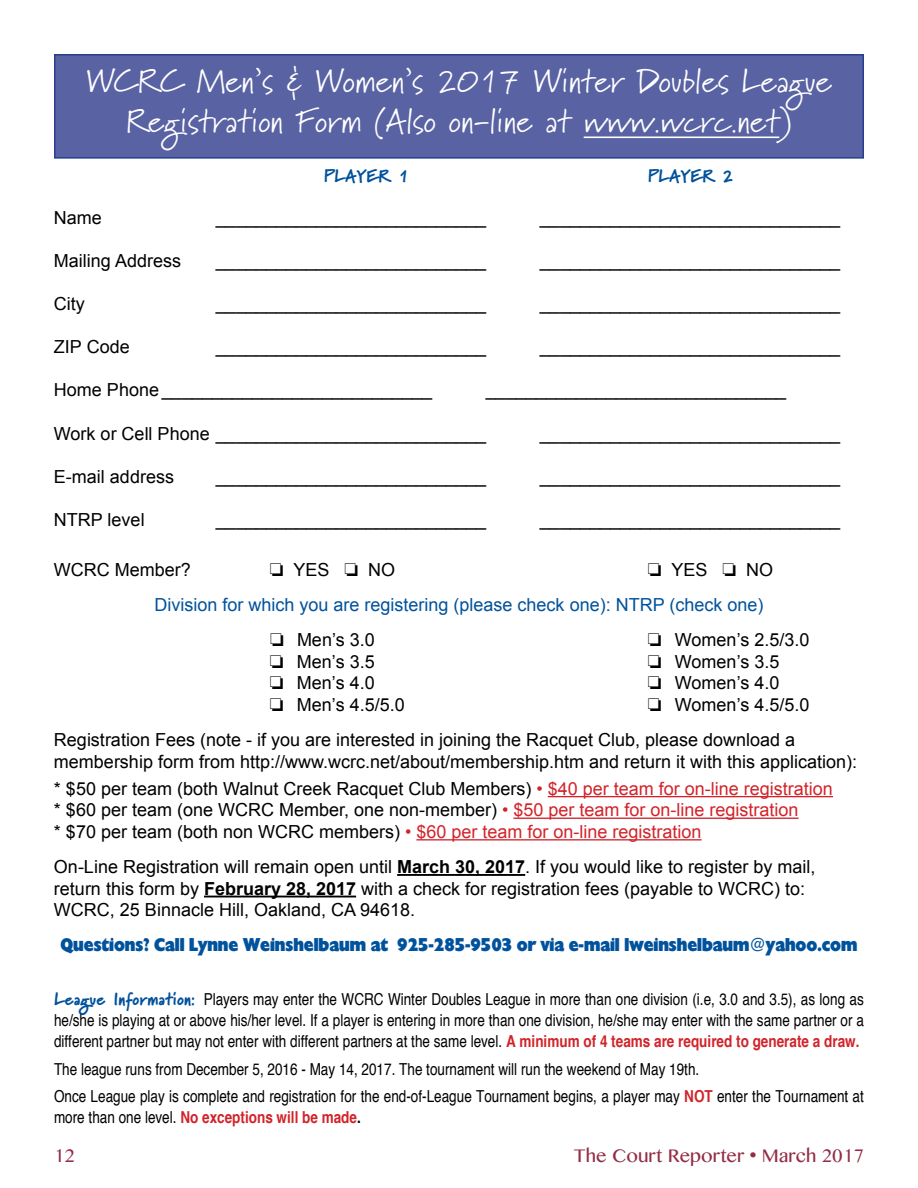
<style>
.page{position:relative;width:918px;height:1188px;background:#fff}
.page>*{position:absolute;margin:0;border:0;box-sizing:border-box;transform-origin:0 0}
.t1{font:33px/39.6px "Marydale";color:#fff;text-align:center}
.t2{font:19.5px "Telugu MN";color:#922d47}
.t3{font:18px/21.6px "Arial";color:#000}
.t4{font:18px "Gallant";color:#00529c;scale:.9 1}
.t5{font:18px "Arial";color:#00529c}
.t6{font:900 18px "Marydale";color:#00529c}
.t7{font:condensed 16.5px/21px "Helvetica";color:#000;text-align:justify}
.t8{font:700 condensed 16.5px "Helvetica";color:#d2232a}
.s1{color:#d2232a}
.s2{font-weight:700}
.s3{font-family:"Helvetica"}
.s4{font-family:"Marydale";font-weight:900;font-stretch:normal;font-size:18px;color:#00529c}
.s5{font-weight:700;color:#d2232a}
.s6{font-weight:400;color:#000}
.s7{color:#000}
</style>
<div class="page">
<div style="left:54px;top:54px;width:810px;height:105px;background:#5962a2;border:2px solid #25408f"></div>
<hr style="left:584px;top:137px;width:195px;height:1px;background:#fff">
<hr style="left:548px;top:796px;width:285px;height:1px;background:#d2232a">
<hr style="left:513px;top:818px;width:286px;height:1px;background:#d2232a">
<hr style="left:416px;top:839px;width:286px;height:2px;background:#d2232a">
<hr style="left:397px;top:874px;width:128px;height:2px;background:#000">
<hr style="left:204px;top:896px;width:152px;height:1px;background:#000">
<h1 class="t1" style="left:86px;top:61px;width:747px">WCRC Men’s &amp; Women’s 2017 Winter Doubles League<br>Registration Form (Also on-line at www.wcrc.net)</h1>
<p class="t6" style="left:324px;top:165px;width:87px">PLAYER 1</p>
<p class="t6" style="left:648px;top:165px;width:87px">PLAYER 2</p>
<p class="t3" style="left:54px;top:207px;width:50px">Name</p>
<p class="t3" style="left:216px;top:207px;width:272px">___________________________</p>
<p class="t3" style="left:540px;top:207px;width:302px">______________________________</p>
<p class="t3" style="left:54px;top:250px;width:129px">Mailing Address</p>
<p class="t3" style="left:216px;top:250px;width:272px">___________________________</p>
<p class="t3" style="left:540px;top:250px;width:302px">______________________________</p>
<p class="t3" style="left:54px;top:293px;width:32px">City</p>
<p class="t3" style="left:216px;top:293px;width:272px">___________________________</p>
<p class="t3" style="left:540px;top:293px;width:302px">______________________________</p>
<p class="t3" style="left:54px;top:336px;width:77px">ZIP Code</p>
<p class="t3" style="left:216px;top:336px;width:272px">___________________________</p>
<p class="t3" style="left:540px;top:336px;width:302px">______________________________</p>
<p class="t3" style="left:54px;top:380px;width:380px">Home Phone ___________________________</p>
<p class="t3" style="left:486px;top:380px;width:302px">______________________________</p>
<p class="t3" style="left:54px;top:423px;width:434px">Work or Cell Phone ___________________________</p>
<p class="t3" style="left:540px;top:423px;width:302px">______________________________</p>
<p class="t3" style="left:54px;top:466px;width:122px">E-mail address</p>
<p class="t3" style="left:216px;top:466px;width:272px">___________________________</p>
<p class="t3" style="left:540px;top:466px;width:302px">______________________________</p>
<p class="t3" style="left:54px;top:509px;width:92px">NTRP level</p>
<p class="t3" style="left:216px;top:509px;width:272px">___________________________</p>
<p class="t3" style="left:540px;top:509px;width:302px">______________________________</p>
<p class="t3" style="left:54px;top:559px;width:138px">WCRC Member?</p>
<p class="t3" style="left:270px;top:559px;width:127px">❏ YES ❏ NO</p>
<p class="t3" style="left:648px;top:559px;width:127px">❏ YES ❏ NO</p>
<p class="t5" style="left:155px;top:593px;width:610px">Division for which you are registering (please check one): NTRP (check one)</p>
<p class="t3" style="left:270px;top:629px;width:106px">❏ Men’s 3.0</p>
<p class="t3" style="left:648px;top:629px;width:163px">❏ Women’s 2.5/3.0</p>
<p class="t3" style="left:270px;top:651px;width:106px">❏ Men’s 3.5</p>
<p class="t3" style="left:648px;top:651px;width:133px">❏ Women’s 3.5</p>
<p class="t3" style="left:270px;top:673px;width:106px">❏ Men’s 4.0</p>
<p class="t3" style="left:648px;top:673px;width:133px">❏ Women’s 4.0</p>
<p class="t3" style="left:270px;top:694px;width:136px">❏ Men’s 4.5/5.0</p>
<p class="t3" style="left:54px;top:687px;width:757px;line-height:35.1px;text-indent:594px">❏ Women’s 4.5/5.0<br>Registration Fees (note - if you are interested in joining the Racquet Club, please download a</p>
<p class="t3" style="left:54px;top:748px;width:805px;line-height:27px">membership form from http://www.wcrc.net/about/membership.htm and return it with this application): * $50 per team (both Walnut Creek Racquet Club Members) <span class="s1">• $40 per team for on-line registration</span></p>
<p class="t3" style="left:54px;top:799px;width:746px">* $60 per team (one WCRC Member, one non-member) <span class="s1">• $50 per team for on-line registration </span>* $70 per team (both non WCRC members) <span class="s1">• $60 per team for on-line registration</span></p>
<p class="t3" style="left:54px;top:856px;width:763px">On-Line Registration will remain open until <span class="s2">March 30, 2017</span>. If you would like to register by mail, return this form by <span class="s2">February 28, 2017</span> with a check for registration fees (payable to WCRC) to:<br>WCRC, 25 Binnacle Hill, Oakland, CA 94618.</p>
<p class="t4" style="left:61px;top:933px;width:887px">Questions? Call Lynne Weinshelbaum at 925-285-9503 or via e-mail lweinshelbaum<span class="s3">@</span>yahoo.com</p>
<p class="t7" style="left:54px;top:988px;width:811px"><span class="s4">League Information:</span> Players may enter the WCRC Winter Doubles League in more than one division (i.e, 3.0 and 3.5), as long as he/she is playing at or above his/her level. If a player is entering in more than one division, he/she may enter with the same partner or a different partner but may not enter with different partners at the same level. <span class="s5">A minimum of 4 teams are required to generate a draw.</span></p>
<p class="t7" style="left:54px;top:1055px;width:811px;line-height:27.8px">The league runs from December 5, 2016 - May 14, 2017. The tournament will run the weekend of May 19th.<br>Once League play is complete and registration for the end-of-League Tournament begins, a player may <span class="s5">NOT</span> enter the Tournament at</p>
<p class="t8" style="left:54px;top:1107px;width:308px"><span class="s6">more than one level.</span> No exceptions will be made<span class="s7">.</span></p>
<p class="t2" style="left:54px;top:1144px;width:23px">12</p>
<p class="t2" style="left:574px;top:1144px;width:292px">The Court Reporter • March 2017</p>
</div>
